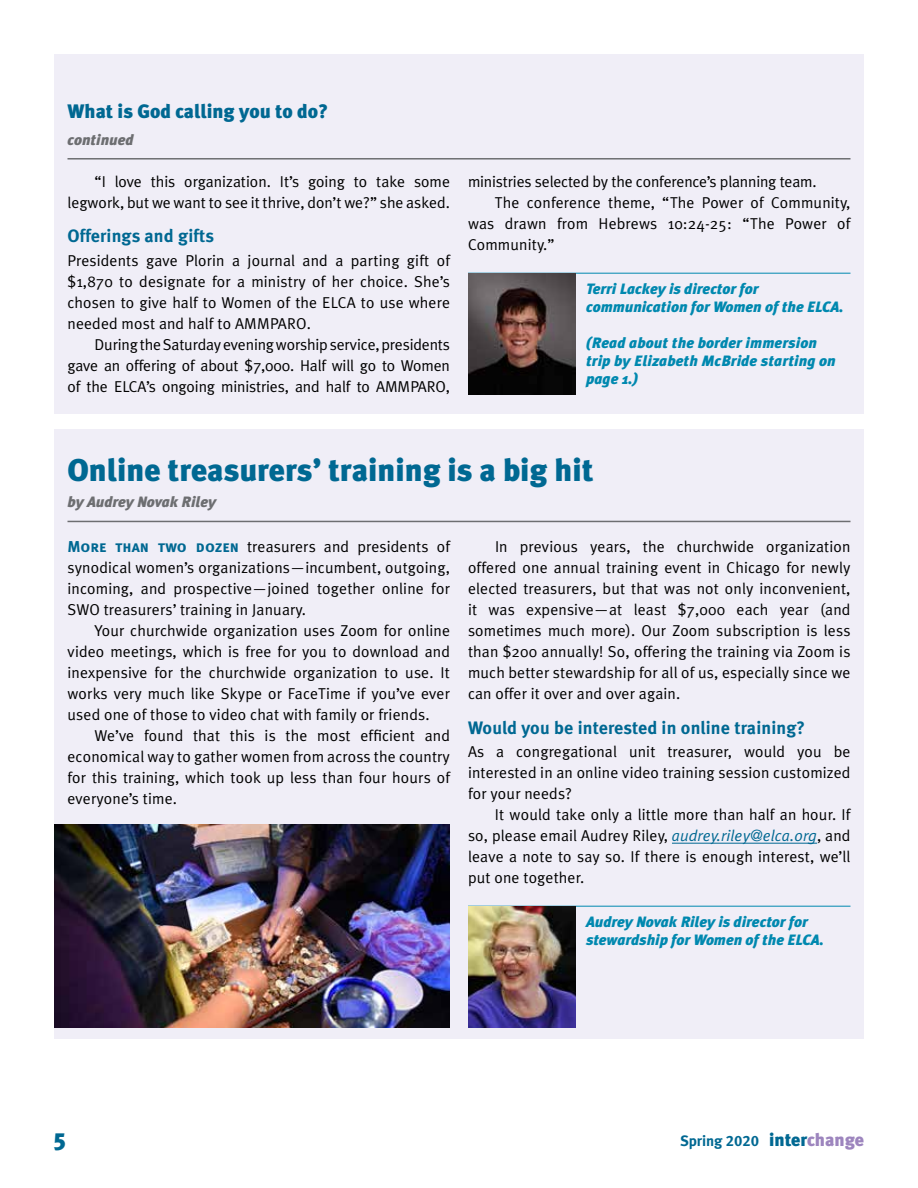
<style>
.page{position:relative;width:918px;height:1188px;background:#fff}
.page>*{position:absolute;margin:0;border:0;box-sizing:border-box;transform-origin:0 0}
.t1{font:900 31.5px "Meta Plus";color:#006892}
.t2{font:900 24px "Meta Plus";color:#006892}
.t3{font:900 19.5px "Meta Plus";color:#006892}
.t4{font:18px "Meta Bold LF";letter-spacing:.01em;color:#006892}
.t5{font:15.75px/21px "Meta Plus Normal";letter-spacing:.01em;color:#000;text-align:justify}
.t6{font:15.75px "Meta Plus Normal";letter-spacing:-.01em;color:#000}
.t7{font:italic 900 15px/18px "Meta Plus";color:#0088af}
.t8{font:italic 900 15px "Meta Plus";color:#6d6e71}
.t9{font:15px "Meta Bold LF";letter-spacing:-.005em;color:#006892}
.s1{font-family:"Meta Bold LF Caps";color:#006892}
.s2{font-style:italic;color:#006892}
.s3{font-family:"Meta Plus";font-weight:900;font-size:18px}
.s4{font-family:"Meta Plus";font-weight:900;font-size:18px;color:#9d85be}
</style>
<div class="page">
<div style="left:54px;top:54px;width:810px;height:114px;background:#f0eef7"></div>
<hr style="left:68px;top:158px;width:782px;height:2px;background:#6d6e71">
<div style="left:54px;top:161px;width:810px;height:253px;background:#f0eef7"></div>
<hr style="left:468px;top:273px;width:382px;height:1px;background:#0088af">
<img style="left:468px;top:273px;width:108px;height:121px">
<div style="left:54px;top:430px;width:810px;height:96px;background:#f0eef7"></div>
<hr style="left:68px;top:521px;width:782px;height:1px;background:#6d6e71">
<div style="left:54px;top:526px;width:810px;height:513px;background:#f0eef7"></div>
<hr style="left:672px;top:843px;width:145px;height:1px;background:#006892">
<hr style="left:468px;top:906px;width:382px;height:1px;background:#0088af">
<img style="left:468px;top:906px;width:108px;height:121px">
<img style="left:54px;top:824px;width:396px;height:204px">
<p class="t3" style="left:68px;top:100px;width:262px">What is God calling you to do?</p>
<p class="t8" style="left:68px;top:131px;width:68px">continued</p>
<p class="t5" style="left:68px;top:171px;width:384px;text-align:right">“I love this organization. It’s going to take some legwork, but we want to see it thrive, don’t we?” she asked.</p>
<p class="t4" style="left:68px;top:225px;width:148px">Offerings and gifts</p>
<p class="t5" style="left:68px;top:249px;width:384px">Presidents gave Plorin a journal and a parting gift of $1,870 to designate for a ministry of her choice. She’s chosen to give half to Women of the ELCA to use where needed most and half to AMMPARO.</p>
<p class="t5" style="left:68px;top:333px;width:384px;text-indent:27px">During the Saturday evening worship service, presidents gave an offering of about $7,000. Half will go to Women of the ELCA’s ongoing ministries, and half to AMMPARO,</p>
<p class="t6" style="left:468px;top:172px;width:350px">ministries selected by the conference’s planning team.</p>
<p class="t5" style="left:495px;top:192px;width:357px">The conference theme, “The Power of Community,</p>
<p class="t5" style="left:468px;top:213px;width:384px">was drawn from Hebrews 10:24-25: “The Power of</p>
<p class="t5" style="left:468px;top:234px;width:88px">Community.”</p>
<p class="t7" style="left:586px;top:280px;width:259px">Terri Lackey is director for communication for Women of the ELCA.</p>
<p class="t7" style="left:586px;top:334px;width:251px">(Read about the border immersion trip by Elizabeth McBride starting on page 1.)</p>
<h1 class="t1" style="left:68px;top:451px;width:528px">Online treasurers’ training is a big hit</h1>
<p class="t8" style="left:68px;top:493px;width:150px">by Audrey Novak Riley</p>
<p class="t5" style="left:68px;top:536px;width:384px"><span class="s1">More than two dozen</span> treasurers and presidents of synodical women’s organizations—incumbent, outgoing, incoming, and prospective—joined together online for SWO treasurers’ training in January.</p>
<p class="t5" style="left:68px;top:620px;width:384px;text-indent:27px">Your churchwide organization uses Zoom for online video meetings, which is free for you to download and inexpensive for the churchwide organization to use. It works very much like Skype or FaceTime if you’ve ever used one of those to video chat with family or friends.</p>
<p class="t5" style="left:68px;top:725px;width:384px;text-indent:27px">We’ve found that this is the most efficient and economical way to gather women from across the country for this training, which took up less than four hours of everyone’s time.</p>
<p class="t5" style="left:468px;top:536px;width:384px;text-indent:27px">In previous years, the churchwide organization offered one annual training event in Chicago for newly elected treasurers, but that was not only inconvenient, it was expensive—at least $7,000 each year (and sometimes much more). Our Zoom subscription is less than $200 annually! So, offering the training via Zoom is much better stewardship for all of us, especially since we can offer it over and over again.</p>
<p class="t4" style="left:468px;top:717px;width:339px">Would you be interested in online training?</p>
<p class="t5" style="left:468px;top:741px;width:384px">As a congregational unit treasurer, would you be interested in an online video training session customized for your needs?</p>
<p class="t5" style="left:468px;top:804px;width:384px;text-indent:27px">It would take only a little more than half an hour. If so, please email Audrey Riley, <span class="s2">audrey.riley@elca.org</span>, and leave a note to say so. If there is enough interest, we’ll put one together.</p>
<p class="t7" style="left:586px;top:913px;width:239px">Audrey Novak Riley is director for stewardship for Women of the ELCA.</p>
<h2 class="t2" style="left:54px;top:1123px;width:13px">5</h2>
<p class="t9" style="left:680px;top:1132px;width:185px">Spring 2020 <span class="s3">inter</span><span class="s4">change</span></p>
</div>
